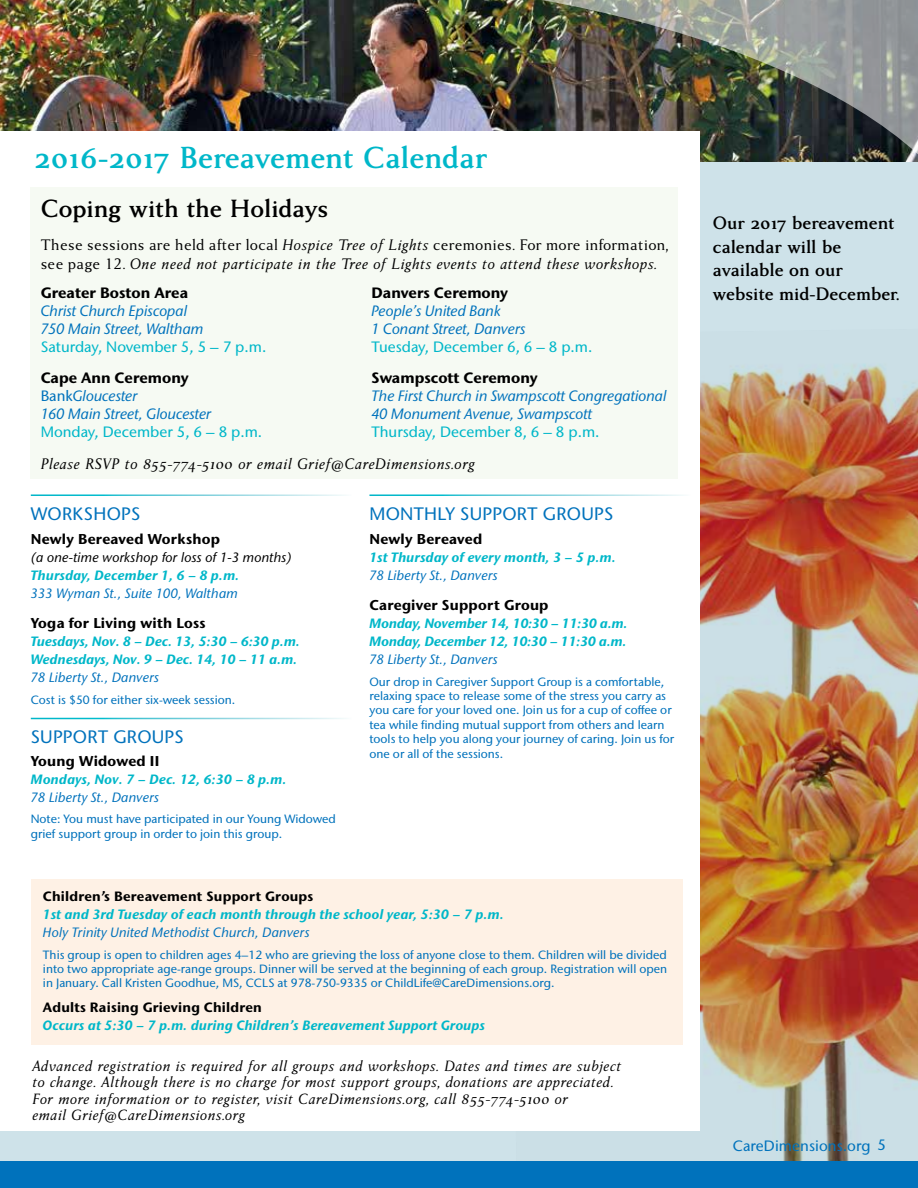
<style>
.page{position:relative;width:918px;height:1188px;background:#fff}
.page>*{position:absolute;margin:0;border:0;box-sizing:border-box;transform-origin:0 0}
.t1{font:700 33px "Anziano Pro";color:#00b7c9}
.t2{font:700 27px "Anziano Pro";color:#000}
.t3{font:700 19.5px/23.4px "Anziano Pro";color:#000}
.t4{font:500 18px "Stone Sans IIITC Std";letter-spacing:.015em;color:#0072bc}
.t5{font:italic 16.5px/19.5px "Anziano Pro";letter-spacing:.015em;color:#000}
.t6{font:italic 16.2px/16.5px "Anziano Pro";letter-spacing:.015em;color:#000}
.t7{font:italic 500 15px/18px "Stone Sans IIITC Std";color:#0072bc}
.t8{font:500 15px "Stone Sans IIITC Std";color:#00b7c9}
.t9{font:700 15px "Stone Sans IIITC Std";color:#000}
.t10{font:500 15px "Stone Sans IIITC Std";letter-spacing:.005em;color:#0072bc}
.t11{font:700 14.25px "Stone Sans IIITC Std";letter-spacing:.015em;color:#000}
.t12{font:italic 700 13.5px/18px "Stone Sans IIITC Std";letter-spacing:.01em;color:#00b7c9}
.t13{font:italic 500 13.5px "Stone Sans IIITC Std";letter-spacing:.015em;color:#0072bc}
.t14{font:italic 700 13.5px/18px "Stone Sans IIITC Std";letter-spacing:-.01em;color:#00b7c9}
.t15{font:700 13.5px "Stone Sans IIITC Std";letter-spacing:.015em;color:#000}
.t16{font:italic 500 13.5px "Stone Sans IIITC Std";letter-spacing:.015em;color:#000}
.t17{font:500 12px/14.4px "Stone Sans IIITC Std";color:#0072bc}
.s1{font-style:normal}
.s2{font-weight:700;font-style:normal;color:#000}
</style>
<div class="page">
<div style="left:0;top:4px;width:918px;height:1172px;background:#cee2e9"></div>
<img style="left:0;top:0;width:488px;height:131px">
<img style="left:488px;top:0;width:430px;height:162px">
<img style="left:700px;top:364px;width:218px;height:797px">
<div style="left:0;top:131px;width:700px;height:1000px;background:#fff"></div>
<div style="left:0;top:1161px;width:918px;height:27px;background:#0072bc"></div>
<div style="left:31px;top:879px;width:652px;height:166px;background:#fef1e5"></div>
<div style="left:31px;top:188px;width:647px;height:291px;background:#f6faf3"></div>
<h1 class="t1" style="left:34px;top:137px;width:454px">2016-2017 Bereavement Calendar</h1>
<h2 class="t2" style="left:41px;top:191px;width:289px">Coping with the Holidays</h2>
<h3 class="t5" style="left:41px;top:235px;width:630px"><span class="s1">These sessions are held after local</span> Hospice Tree of Lights <span class="s1">ceremonies. For more information, see page 12.</span> One need not participate in the Tree of Lights events to attend these workshops.</h3>
<p class="t9" style="left:41px;top:283px;width:149px">Greater Boston Area</p>
<p class="t7" style="left:41px;top:302px;width:164px">Christ Church Episcopal<br>750 Main Street, Waltham</p>
<p class="t8" style="left:41px;top:338px;width:227px">Saturday, November 5, 5 – 7 p.m.</p>
<p class="t7" style="left:41px;top:369px;width:172px"><span class="s2">Cape Ann Ceremony<br></span><span class="s1">Bank</span>Gloucester<br>160 Main Street, Gloucester</p>
<p class="t8" style="left:41px;top:423px;width:223px">Monday, December 5, 6 – 8 p.m.</p>
<p class="t9" style="left:372px;top:283px;width:138px">Danvers Ceremony</p>
<p class="t7" style="left:372px;top:302px;width:156px">People’s United Bank<br>1 Conant Street, Danvers</p>
<p class="t8" style="left:372px;top:338px;width:222px">Tuesday, December 6, 6 – 8 p.m.</p>
<p class="t9" style="left:372px;top:369px;width:168px">Swampscott Ceremony</p>
<p class="t7" style="left:372px;top:387px;width:296px">The First Church in Swampscott Congregational<br>40 Monument Avenue, Swampscott</p>
<p class="t8" style="left:372px;top:423px;width:229px">Thursday, December 8, 6 – 8 p.m.</p>
<h3 class="t5" style="left:41px;top:455px;width:436px">Please RSVP to 855-774-5100 or email Grief@CareDimensions.org</h3>
<h3 class="t4" style="left:31px;top:502px;width:111px">WORKSHOPS</h3>
<p class="t11" style="left:31px;top:530px;width:191px">Newly Bereaved Workshop</p>
<p class="t16" style="left:31px;top:549px;width:263px">(a one-time workshop for loss of 1-3 months)</p>
<p class="t12" style="left:31px;top:567px;width:210px">Thursday, December 1, 6 – 8 p.m.</p>
<p class="t13" style="left:31px;top:585px;width:209px">333 Wyman St., Suite 100, Waltham</p>
<p class="t11" style="left:31px;top:614px;width:176px">Yoga for Living with Loss</p>
<p class="t12" style="left:31px;top:633px;width:271px">Tuesdays, Nov. 8 – Dec. 13, 5:30 – 6:30 p.m.<br>Wednesdays, Nov. 9 – Dec. 14, 10 – 11 a.m.</p>
<p class="t13" style="left:31px;top:669px;width:130px">78 Liberty St., Danvers</p>
<p class="t17" style="left:31px;top:692px;width:206px">Cost is $50 for either six-week session.</p>
<h3 class="t4" style="left:31px;top:726px;width:155px">SUPPORT GROUPS</h3>
<p class="t11" style="left:31px;top:752px;width:130px">Young Widowed II</p>
<p class="t12" style="left:31px;top:770px;width:257px">Mondays, Nov. 7 – Dec. 12, 6:30 – 8 p.m.</p>
<p class="t13" style="left:31px;top:789px;width:130px">78 Liberty St., Danvers</p>
<p class="t17" style="left:31px;top:812px;width:307px">Note: You must have participated in our Young Widowed grief support group in order to join this group.</p>
<h3 class="t4" style="left:369px;top:502px;width:245px">MONTHLY SUPPORT GROUPS</h3>
<p class="t11" style="left:369px;top:530px;width:114px">Newly Bereaved</p>
<p class="t12" style="left:369px;top:549px;width:248px">1st Thursday of every month, 3 – 5 p.m.</p>
<p class="t13" style="left:369px;top:567px;width:130px">78 Liberty St., Danvers</p>
<p class="t11" style="left:369px;top:596px;width:181px">Caregiver Support Group</p>
<p class="t14" style="left:369px;top:615px;width:260px">Monday, November 14, 10:30 – 11:30 a.m.<br>Monday, December 12, 10:30 – 11:30 a.m.</p>
<p class="t13" style="left:369px;top:651px;width:130px">78 Liberty St., Danvers</p>
<p class="t17" style="left:369px;top:674px;width:306px">Our drop in Caregiver Support Group is a comfortable, relaxing space to release some of the stress you carry as you care for your loved one. Join us for a cup of coffee or tea while finding mutual support from others and learn tools to help you along your journey of caring. Join us for one or all of the sessions.</p>
<p class="t15" style="left:43px;top:888px;width:272px">Children’s Bereavement Support Groups</p>
<p class="t12" style="left:43px;top:906px;width:462px">1st and 3rd Tuesday of each month through the school year, 5:30 – 7 p.m.</p>
<p class="t13" style="left:43px;top:924px;width:268px">Holy Trinity United Methodist Church, Danvers</p>
<p class="t17" style="left:43px;top:947px;width:626px;text-align:justify">This group is open to children ages 4–12 who are grieving the loss of anyone close to them. Children will be divided into two appropriate age-range groups. Dinner will be served at the beginning of each group. Registration will open in January. Call Kristen Goodhue, MS, CCLS at 978-750-9335 or ChildLife@CareDimensions.org.</p>
<p class="t15" style="left:43px;top:999px;width:220px">Adults Raising Grieving Children</p>
<p class="t12" style="left:43px;top:1016px;width:444px">Occurs at 5:30 – 7 p.m. during Children’s Bereavement Support Groups</p>
<p class="t6" style="left:32px;top:1058px;width:591px">Advanced registration is required for all groups and workshops. Dates and times are subject to change. Although there is no charge for most support groups, donations are appreciated.<br>For more information or to register, visit CareDimensions.org, call 855-774-5100 or<br>email Grief@CareDimensions.org</p>
<h3 class="t3" style="left:713px;top:212px;width:188px">Our 2017 bereavement calendar will be available on our website mid-December.</h3>
<p class="t10" style="left:733px;top:1136px;width:155px">CareDimensions.org 5</p>
</div>
